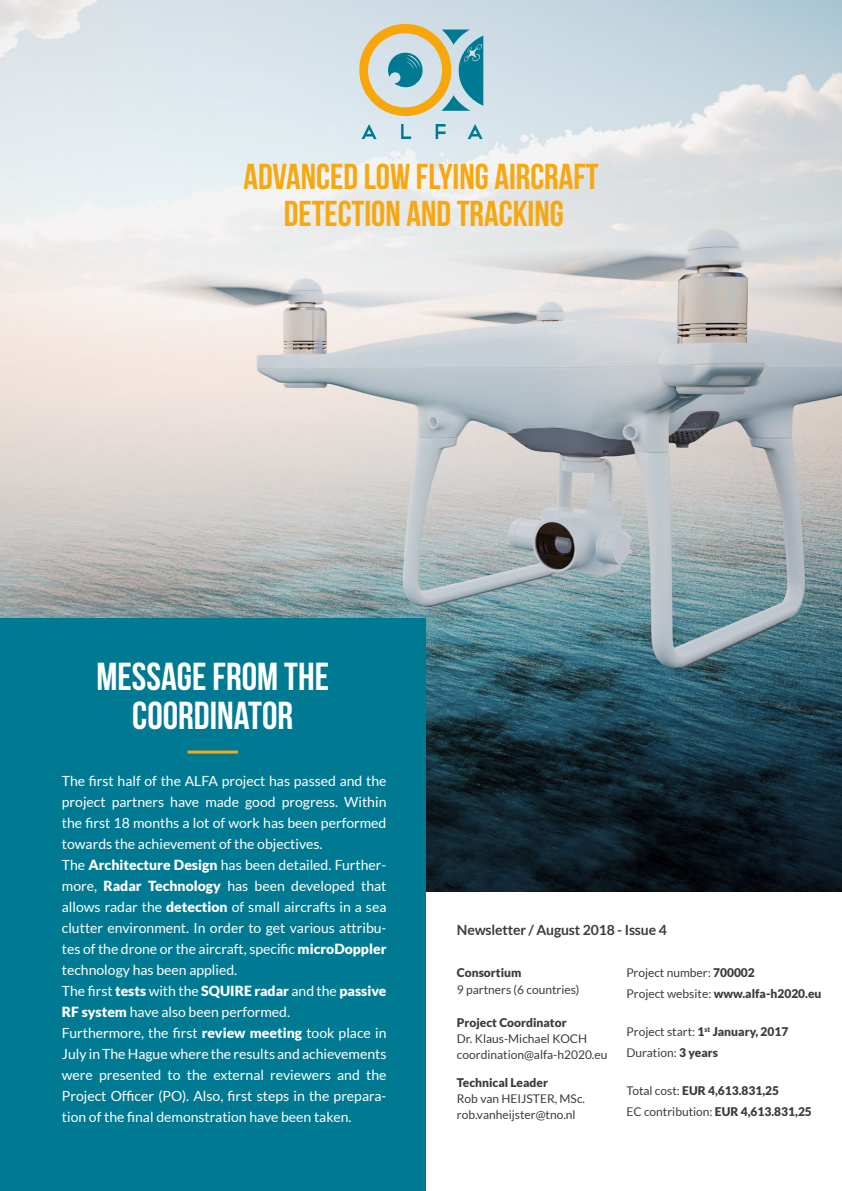
<style>
.page{position:relative;width:842px;height:1191px;background:#fff}
.page>*{position:absolute;margin:0;border:0;box-sizing:border-box;transform-origin:0 0}
.t1{font:700 39px/39px "Bebas Neue";color:#fff;text-align:center}
.t2{font:700 36px/37px "Bebas Neue";color:#f7a70f;text-align:center}
.t3{font:14px/21px "Lato";color:#fff}
.t4{font:700 14px "Lato";letter-spacing:-.01em;color:#3c3c3b}
.t5{font:12px/16px "Lato";color:#3c3c3b}
.t6{font:900 12px/21px "Lato";color:#3c3c3b}
.s1{font-weight:900}
.s2{font-weight:400}
</style>
<div class="page">
<img style="left:0;top:0;width:842px;height:891px">
<div style="left:0;top:618px;width:426px;height:573px;background:#007a93"></div>
<svg style="left:436px;top:124px;width:10px;height:15px"></svg>
<svg style="left:401px;top:124px;width:10px;height:15px"></svg>
<svg style="left:468px;top:124px;width:15px;height:15px"></svg>
<svg style="left:362px;top:124px;width:15px;height:15px"></svg>
<svg style="left:359px;top:23px;width:124px;height:93px;background:#b0c0aa"></svg>
<hr style="left:188px;top:750px;width:50px;height:3px;background:#f7a70f">
<h2 class="t2" style="left:243px;top:157px;width:357px">ADVANCED LOW FLYING AIRCRAFT<br>DETECTION AND TRACKING</h2>
<h1 class="t1" style="left:96px;top:656px;width:234px">MESSAGE FROM THE<br>COORDINATOR</h1>
<p class="t3" style="left:62px;top:770px;width:326px">The first half of the ALFA project has passed and the project partners have made good progress. Within the first 18 months a lot of work has been performed towards the achievement of the objectives.<br>The <span class="s1">Architecture Design</span> has been detailed. Further&shy;more, <span class="s1">Radar Technology</span> has been developed that allows radar the <span class="s1">detection</span> of small aircrafts in a sea clutter environment. In order to get various attribu&shy;tes of the drone or the aircraft, specific <span class="s1">microDoppler </span>technology has been applied.<br>The first <span class="s1">tests</span> with the <span class="s1">SQUIRE radar</span> and the <span class="s1">passive RF system</span> have also been performed.<br>Furthermore, the first <span class="s1">review meeting</span> took place in July in The Hague where the results and achievements were presented to the external reviewers and the Project Officer (PO). Also, first steps in the prepara&shy;tion of the final demonstration have been taken.</p>
<p class="t4" style="left:457px;top:922px;width:211px">Newsletter / August 2018 - Issue 4</p>
<p class="t6" style="left:457px;top:962px;width:66px">Consortium</p>
<p class="t5" style="left:457px;top:982px;width:124px">9 partners (6 countries)</p>
<p class="t6" style="left:457px;top:1012px;width:111px">Project Coordinator</p>
<p class="t5" style="left:457px;top:1031px;width:152px">Dr. Klaus-Michael KOCH coordination@alfa-h2020.eu</p>
<p class="t6" style="left:457px;top:1072px;width:93px">Technical Leader</p>
<p class="t5" style="left:457px;top:1091px;width:130px">Rob van HEIJSTER, MSc. rob.vanheijster@tno.nl</p>
<p class="t5" style="left:626px;top:962px;width:197px;line-height:21px">Project number: <span class="s1">700002<br></span>Project website: <span class="s1">www.alfa-h2020.eu</span></p>
<p class="t5" style="left:626px;top:1021px;width:163px;line-height:21px">Project start: <span class="s1">1</span><sup>st</sup> <span class="s1">January, 2017<br></span>Duration: <span class="s1">3 years</span></p>
<p class="t6" style="left:626px;top:1080px;width:187px"><span class="s2">Total cost:</span> EUR 4,613.831,25<br><span class="s2">EC contribution:</span> EUR 4,613.831,25</p>
</div>
